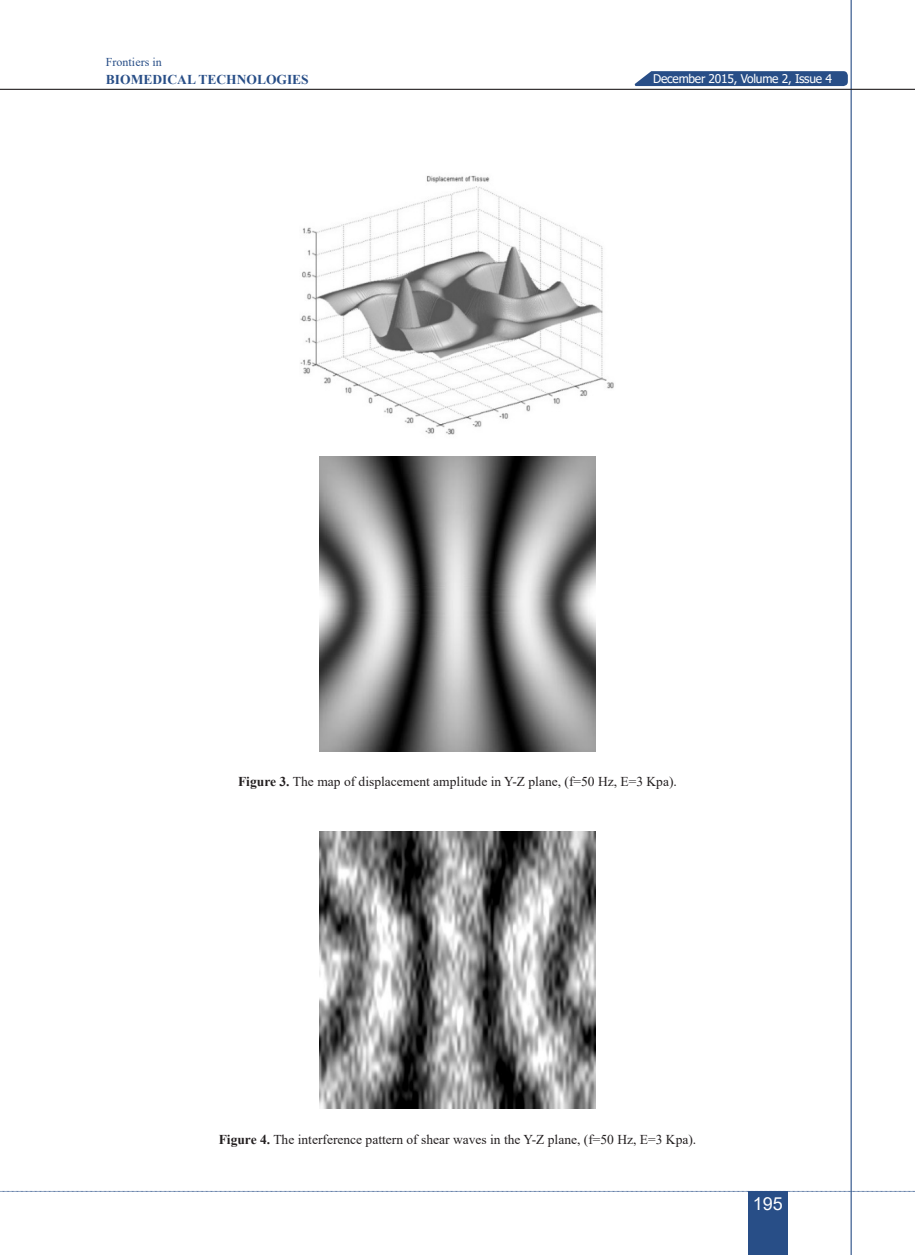
<style>
.page{position:relative;width:915px;height:1255px;background:#fff}
.page>*{position:absolute;margin:0;border:0;box-sizing:border-box;transform-origin:0 0}
.t1{font:18px "Arial";color:#fff}
.zirnevis{font:13.5px "Times New Roman";color:#231f20}
.t2{font:700 13.5px "Times New Roman";color:#284e87}
.t3{font:12px "Tahoma";letter-spacing:-.02em;color:#fff}
.t4{font:12px "Times New Roman";color:#284e87}
.s1{font-weight:700}
</style>
<div class="page">
<svg style="left:634px;top:71px;width:213px;height:15px;background:#32568c"></svg>
<svg style="left:2px;top:1190px;width:913px;height:1px"></svg>
<div style="left:747px;top:1191px;width:40px;height:63px;background:#284e87"></div>
<hr style="left:850px;top:0;width:1px;height:1254px;background:#284e87">
<hr style="left:0;top:89px;width:914px;height:1px;background:#231f20">
<img style="left:300px;top:175px;width:314px;height:260px">
<img style="left:319px;top:456px;width:276px;height:295px">
<img style="left:319px;top:831px;width:276px;height:277px">
<p class="t4" style="left:106px;top:53px;width:57px">Frontiers in</p>
<p class="t2" style="left:106px;top:69px;width:204px">BIOMEDICAL TECHNOLOGIES</p>
<p class="t3" style="left:653px;top:70px;width:180px">December 2015, Volume 2, Issue 4</p>
<p class="zirnevis" style="left:238px;top:772px;width:440px"><span class="s1">Figure 3.</span> The map of displacement amplitude in Y-Z plane, (f=50 Hz, E=3 Kpa).</p>
<p class="zirnevis" style="left:218px;top:1129px;width:479px"><span class="s1">Figure 4.</span> The interference pattern of shear waves in the Y-Z plane, (f=50 Hz, E=3 Kpa).</p>
<h1 class="t1" style="left:752px;top:1191px;width:32px">195</h1>
</div>
